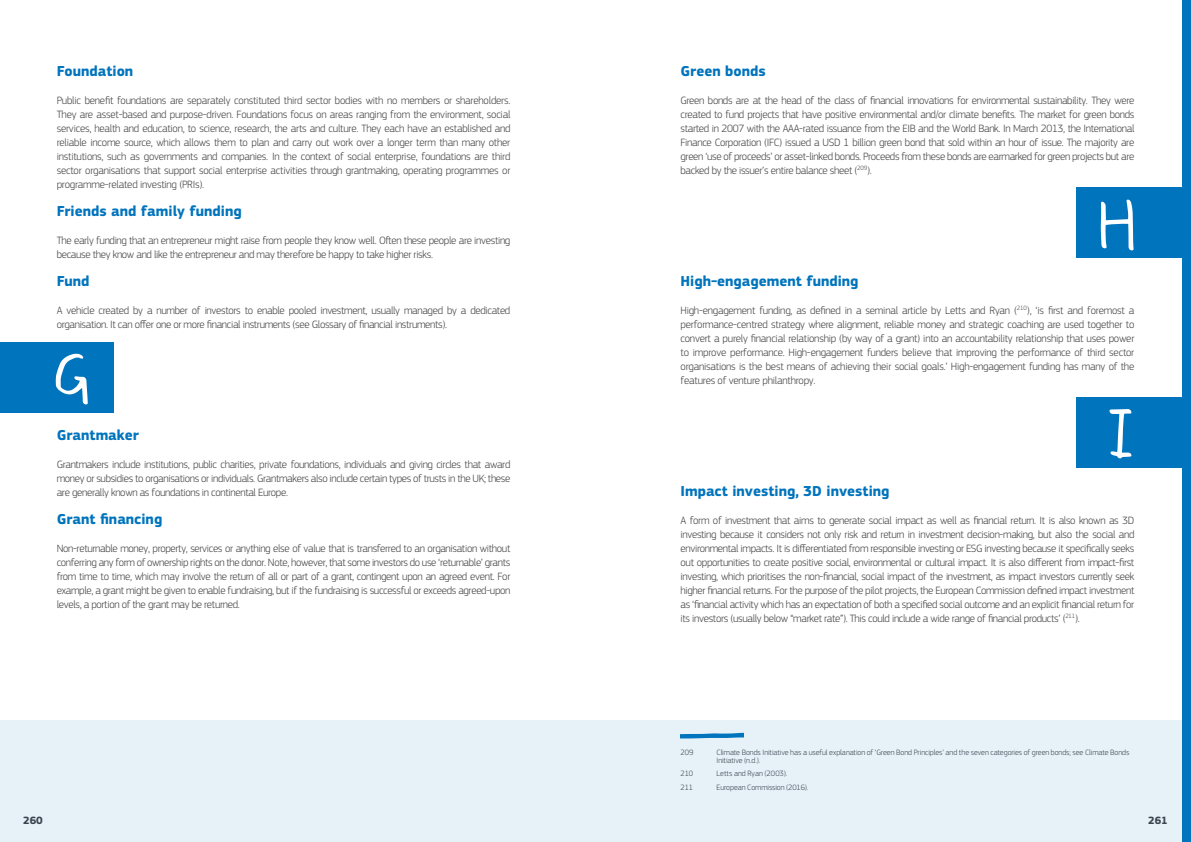
<style>
.page{position:relative;width:1191px;height:842px;background:#fff}
.page>*{position:absolute;margin:0;border:0;box-sizing:border-box;transform-origin:0 0}
.H4{font:700 15px "EC Square Sans Pro";color:#0074bc}
.Body_Copy{font:300 11px/14px "EC Square Sans Pro";letter-spacing:-.03em;color:#414042;text-align:justify}
.t1{font:700 11px "EC Square Sans Pro";color:#414042}
.Footnotes{font:300 8px/8px "EC Square Sans Pro";letter-spacing:-.01em;color:#414042}
</style>
<div class="page">
<div style="left:1182px;top:0;width:9px;height:842px;background:#0074bc"></div>
<div style="left:0;top:342px;width:114px;height:71px;background:#0074bc"></div>
<svg style="left:56px;top:353px;width:32px;height:51px"></svg>
<div style="left:0;top:720px;width:1191px;height:122px;background:#e6f1f8"></div>
<div style="left:1076px;top:188px;width:115px;height:70px;background:#0074bc"></div>
<div style="left:1076px;top:397px;width:115px;height:71px;background:#0074bc"></div>
<svg style="left:1100px;top:199px;width:34px;height:52px"></svg>
<svg style="left:1109px;top:409px;width:22px;height:50px"></svg>
<svg style="left:680px;top:732px;width:63px;height:7px"></svg>
<p class="H4" style="left:57px;top:62px;width:78px">Foundation</p>
<p class="Body_Copy" style="left:57px;top:93px;width:455px">Public benefit foundations are separately constituted third sector bodies with no members or shareholders.<br>They are asset-based and purpose-driven. Foundations focus on areas ranging from the environment, social services, health and education, to science, research, the arts and culture. They each have an established and reliable income source, which allows them to plan and carry out work over a longer term than many other institutions, such as governments and companies. In the context of social enterprise, foundations are third sector organisations that support social enterprise activities through grantmaking, operating programmes or programme-related investing (PRIs).</p>
<p class="H4" style="left:57px;top:202px;width:186px">Friends and family funding</p>
<p class="Body_Copy" style="left:57px;top:233px;width:455px">The early funding that an entrepreneur might raise from people they know well. Often these people are investing because they know and like the entrepreneur and may therefore be happy to take higher risks.</p>
<p class="H4" style="left:57px;top:272px;width:34px">Fund</p>
<p class="Body_Copy" style="left:57px;top:303px;width:455px">A vehicle created by a number of investors to enable pooled investment, usually managed by a dedicated organisation. It can offer one or more financial instruments (see Glossary of financial instruments).</p>
<p class="H4" style="left:57px;top:426px;width:84px">Grantmaker</p>
<p class="Body_Copy" style="left:57px;top:457px;width:455px">Grantmakers include institutions, public charities, private foundations, individuals and giving circles that award money or subsidies to organisations or individuals. Grantmakers also include certain types of trusts in the UK; these are generally known as foundations in continental Europe.</p>
<p class="H4" style="left:57px;top:510px;width:107px">Grant financing</p>
<p class="Body_Copy" style="left:57px;top:541px;width:455px">Non-returnable money, property, services or anything else of value that is transferred to an organisation without conferring any form of ownership rights on the donor. Note, however, that some investors do use ‘returnable’ grants from time to time, which may involve the return of all or part of a grant, contingent upon an agreed event. For example, a grant might be given to enable fundraising, but if the fundraising is successful or exceeds agreed-upon levels, a portion of the grant may be returned.</p>
<p class="H4" style="left:680px;top:62px;width:87px">Green bonds</p>
<p class="Body_Copy" style="left:680px;top:93px;width:455px">Green bonds are at the head of the class of financial innovations for environmental sustainability. They were created to fund projects that have positive environmental and/or climate benefits. The market for green bonds started in 2007 with the AAA-rated issuance from the EIB and the World Bank. In March 2013, the International Finance Corporation (IFC) issued a USD 1 billion green bond that sold within an hour of issue. The majority are green ‘use of proceeds’ or asset-linked bonds. Proceeds from these bonds are earmarked for green projects but are backed by the issuer’s entire balance sheet (<sup>209</sup>).</p>
<p class="H4" style="left:680px;top:272px;width:179px">High-engagement funding</p>
<p class="Body_Copy" style="left:680px;top:303px;width:455px">High-engagement funding, as defined in a seminal article by Letts and Ryan (<sup>210</sup>), ‘is first and foremost a performance-centred strategy where alignment, reliable money and strategic coaching are used together to convert a purely financial relationship (by way of a grant) into an accountability relationship that uses power to improve performance. High-engagement funders believe that improving the performance of third sector organisations is the best means of achieving their social goals.’ High-engagement funding has many of the features of venture philanthropy.</p>
<p class="H4" style="left:680px;top:482px;width:210px">Impact investing, 3D investing</p>
<p class="Body_Copy" style="left:680px;top:513px;width:455px">A form of investment that aims to generate social impact as well as financial return. It is also known as 3D investing because it considers not only risk and return in investment decision-making, but also the social and environmental impacts. It is differentiated from responsible investing or ESG investing because it specifically seeks out opportunities to create positive social, environmental or cultural impact. It is also different from impact-first investing, which prioritises the non-financial, social impact of the investment, as impact investors currently seek higher financial returns. For the purpose of the pilot projects, the European Commission defined impact investment as ‘financial activity which has an expectation of both a specified social outcome and an explicit financial return for its investors (usually below “market rate”). This could include a wide range of financial products’ (<sup>211</sup>).</p>
<p class="Footnotes" style="left:680px;top:748px;width:15px">209</p>
<p class="Footnotes" style="left:716px;top:748px;width:414px">Climate Bonds Initiative has a useful explanation of ‘Green Bond Principles’ and the seven categories of green bonds; see Climate Bonds<br>Initiative (n.d.).</p>
<p class="Footnotes" style="left:680px;top:770px;width:14px">210</p>
<p class="Footnotes" style="left:716px;top:770px;width:72px">Letts and Ryan (2003).</p>
<p class="Footnotes" style="left:680px;top:783px;width:14px">211</p>
<p class="Footnotes" style="left:716px;top:783px;width:93px">European Commission (2016).</p>
<p class="t1" style="left:23px;top:814px;width:21px">260</p>
<p class="t1" style="left:1148px;top:814px;width:21px">261</p>
</div>
